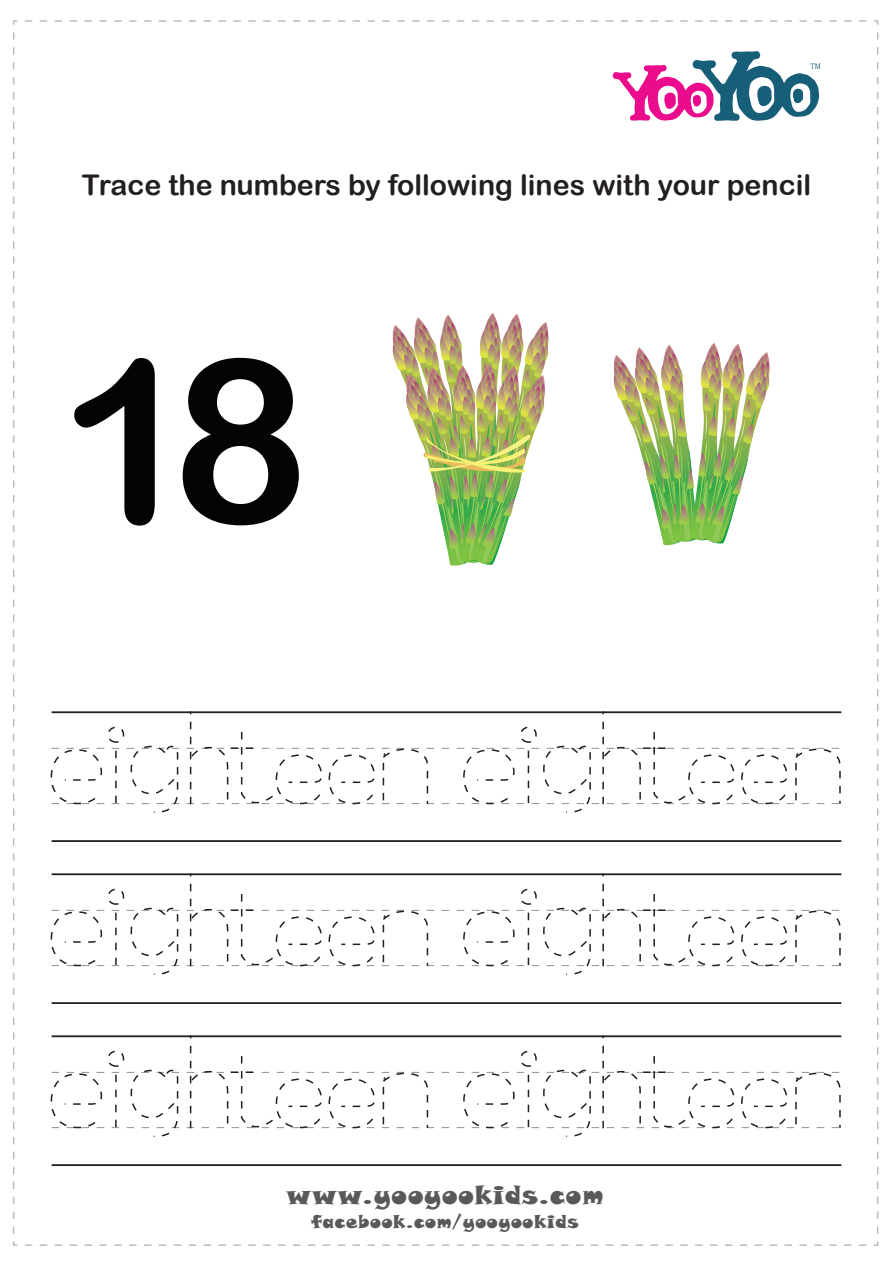
<style>
.page{position:relative;width:893px;height:1263px;background:#fff}
.page>*{position:absolute;margin:0;border:0;box-sizing:border-box;transform-origin:0 0}
.t1{font:228.75px "Arial Rounded MT Bold";color:#040503}
.t2{font:28.5px "Arial Rounded MT Bold";color:#231f20}
.t3{font:25.5px "Snap ITC";letter-spacing:.04em;color:#58595b}
.t4{font:18px "Snap ITC";letter-spacing:.04em;color:#58595b}
</style>
<div class="page">
<svg style="left:613px;top:51px;width:207px;height:70px"></svg>
<svg style="left:13px;top:1241px;width:853px;height:5px"></svg>
<svg style="left:13px;top:20px;width:5px;height:1214px"></svg>
<svg style="left:25px;top:20px;width:853px;height:5px"></svg>
<svg style="left:874px;top:32px;width:4px;height:1214px"></svg>
<hr style="left:52px;top:840px;width:789px;height:2px;background:#231f20">
<svg style="left:50px;top:711px;width:791px;height:102px"></svg>
<hr style="left:52px;top:1002px;width:789px;height:2px;background:#231f20">
<svg style="left:50px;top:873px;width:791px;height:102px"></svg>
<hr style="left:52px;top:1164px;width:789px;height:2px;background:#231f20">
<svg style="left:50px;top:1035px;width:791px;height:102px"></svg>
<svg style="left:392px;top:313px;width:157px;height:253px"></svg>
<svg style="left:613px;top:343px;width:157px;height:203px"></svg>
<p class="t2" style="left:82px;top:168px;width:731px">Trace the numbers by following lines with your pencil</p>
<h1 class="t1" style="left:60px;top:306px;width:250px">18</h1>
<p class="t3" style="left:286px;top:1178px;width:318px">www.yooyookids.com</p>
<p class="t4" style="left:311px;top:1210px;width:269px">facebook.com/yooyookids</p>
</div>
